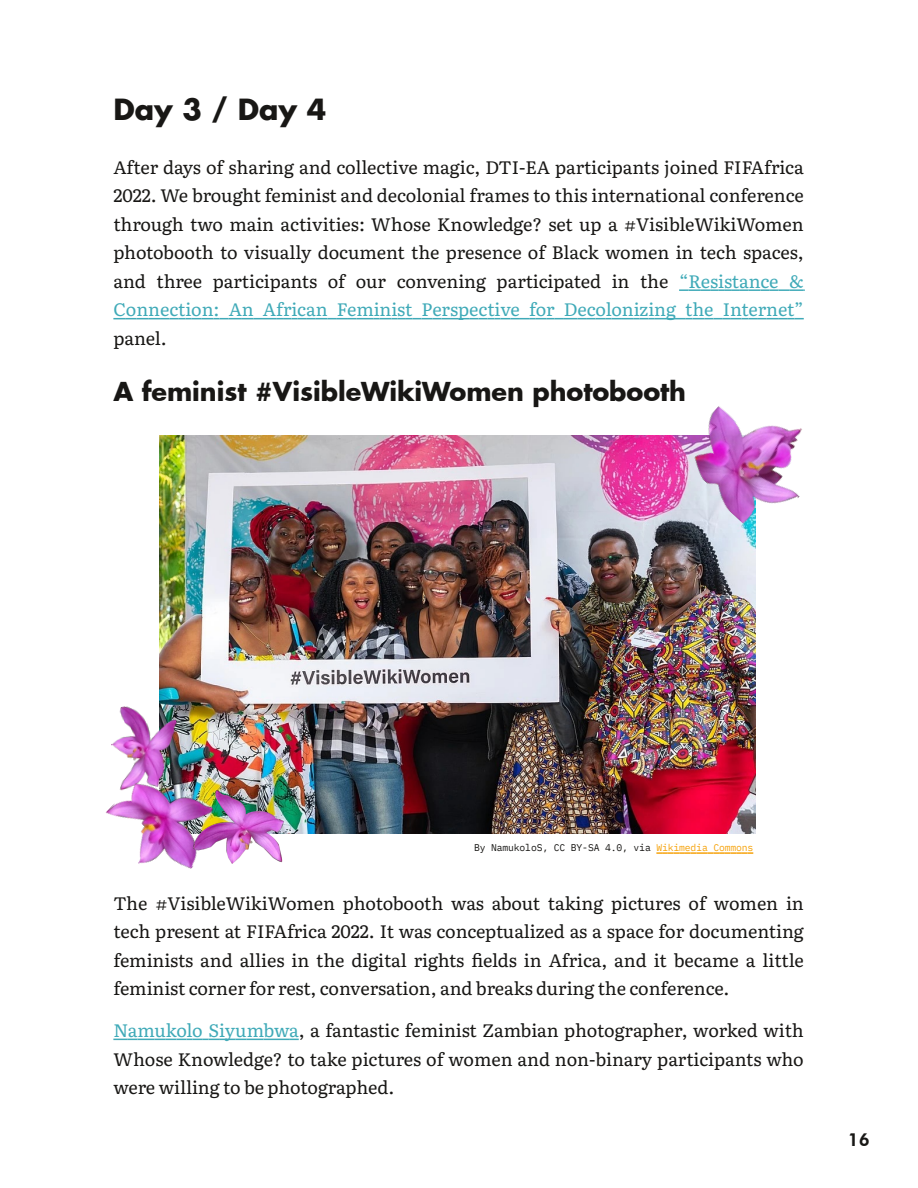
<style>
.page{position:relative;width:918px;height:1188px;background:#fff}
.page>*{position:absolute;margin:0;border:0;box-sizing:border-box;transform-origin:0 0}
.t1{font:700 28.5px "Futura";letter-spacing:-.005em;color:#181715}
.t2{font:700 25.5px "Futura";color:#181715}
.t3{font:18px/28.5px "Literata";letter-spacing:-.005em;color:#181715;text-align:justify}
.t4{font:800 18px "Futura BT";color:#181715}
.t5{font:9.75px "IBM Plex Mono";letter-spacing:-.015em;color:#181715}
.s1{color:#40aab8}
.s2{color:#f6a30c}
</style>
<div class="page">
<img style="left:160px;top:436px;width:595px;height:397px">
<svg style="left:679px;top:289px;width:126px;height:2px"></svg>
<svg style="left:113px;top:318px;width:691px;height:1px"></svg>
<svg style="left:113px;top:1039px;width:186px;height:1px"></svg>
<img style="left:111px;top:700px;width:74px;height:57px">
<img style="left:105px;top:757px;width:126px;height:112px">
<img style="left:193px;top:790px;width:91px;height:73px">
<img style="left:671px;top:406px;width:131px;height:133px">
<svg style="left:656px;top:852px;width:97px;height:2px"></svg>
<h1 class="t1" style="left:113px;top:97px;width:215px">Day 3 / Day 4</h1>
<p class="t3" style="left:113px;top:152px;width:692px">After days of sharing and collective magic, DTI-EA participants joined FIFAfrica 2022. We brought feminist and decolonial frames to this international conference through two main activities: Whose Knowledge? set up a #VisibleWikiWomen photobooth to visually document the presence of Black women in tech spaces, and three participants of our convening participated in the <span class="s1">“Resistance &amp; Connection: An African Feminist Perspective for Decolonizing the Internet”</span></p>
<p class="t3" style="left:113px;top:323px;width:55px">panel.</p>
<h2 class="t2" style="left:113px;top:381px;width:574px">A feminist #VisibleWikiWomen photobooth</h2>
<p class="t5" style="left:474px;top:841px;width:281px">By NamukoloS, CC BY-SA 4.0, via <span class="s2">Wikimedia Commons</span></p>
<p class="t3" style="left:113px;top:888px;width:692px">The #VisibleWikiWomen photobooth was about taking pictures of women in tech present at FIFAfrica 2022. It was conceptualized as a space for documenting feminists and allies in the digital rights fields in Africa, and it became a little feminist corner for rest, conversation, and breaks during the conference.</p>
<p class="t3" style="left:113px;top:1015px;width:692px"><span class="s1">Namukolo Siyumbwa</span>, a fantastic feminist Zambian photographer, worked with Whose Knowledge? to take pictures of women and non-binary participants who were willing to be photographed.</p>
<p class="t4" style="left:848px;top:1129px;width:23px">16</p>
</div>
